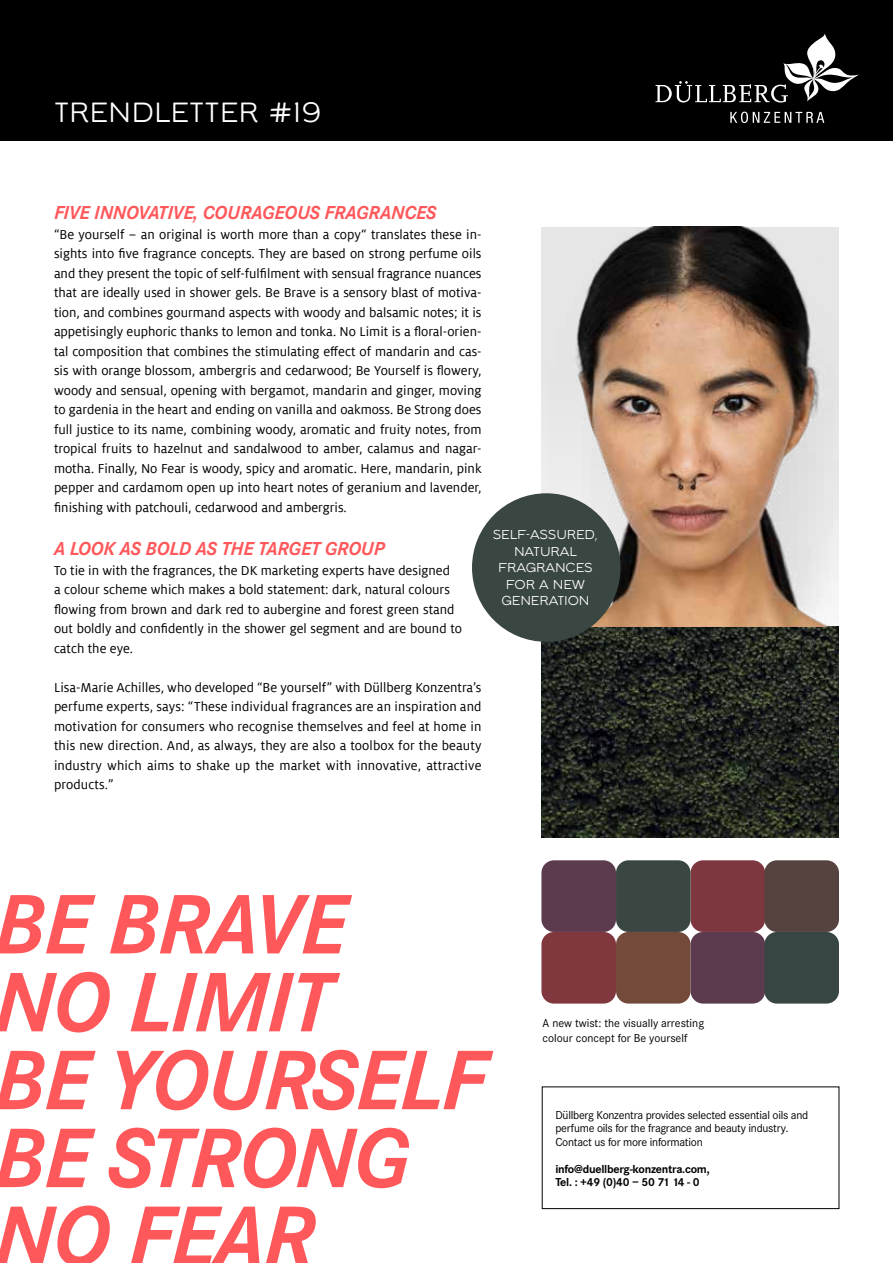
<style>
.page{position:relative;width:893px;height:1263px;background:#fff}
.page>*{position:absolute;margin:0;border:0;box-sizing:border-box;transform-origin:0 0}
.t1{font:italic 700 87.45px/77.8px "Corporate S";letter-spacing:-.02em;color:#ff585b}
.t2{font:31.2px "Lodgecode";color:#fff}
.t3{font:italic 700 19.5px "Corporate S";letter-spacing:-.01em;color:#ff585b}
.t4{font:14.4px/16.5px "Lodgecode";letter-spacing:-.01em;color:#fff;text-align:center}
.t5{font:14.25px/19.5px "FF Milofor Symrise";color:#000;text-align:justify}
.t6{font:12px/13.5px "Corporate S";letter-spacing:-.02em;color:#000}
.t7{font:12px/15px "Corporate S";color:#000}
.t8{font:700 12px/13.5px "Corporate S";letter-spacing:-.02em;color:#000}
</style>
<div class="page">
<div style="left:0;top:0;width:893px;height:140px;background:#000"></div>
<svg style="left:730px;top:112px;width:94px;height:11px"></svg>
<svg style="left:655px;top:33px;width:204px;height:70px"></svg>
<img style="left:541px;top:227px;width:298px;height:610px">
<div style="left:541px;top:860px;width:75px;height:72px;background:#5d3b4f;border-radius:12px"></div>
<div style="left:691px;top:860px;width:74px;height:72px;background:#7f373f;border-radius:12px"></div>
<div style="left:764px;top:860px;width:75px;height:72px;background:#564340;border-radius:12px"></div>
<div style="left:616px;top:932px;width:75px;height:71px;background:#744b3a;border-radius:12px"></div>
<div style="left:541px;top:932px;width:75px;height:71px;background:#81373e;border-radius:12px"></div>
<div style="left:616px;top:860px;width:75px;height:72px;background:#3a4642;border-radius:12px"></div>
<div style="left:691px;top:932px;width:74px;height:71px;background:#5d3b4f;border-radius:12px"></div>
<div style="left:764px;top:932px;width:75px;height:71px;background:#384643;border-radius:12px"></div>
<div style="left:542px;top:1086px;width:297px;height:123px;border:1px solid #000"></div>
<div style="left:472px;top:493px;width:148px;height:149px;background:#3a4642;border-radius:50%"></div>
<h2 class="t2" style="left:54px;top:94px;width:269px">TRENDLETTER #19</h2>
<h3 class="t3" style="left:54px;top:201px;width:384px">FIVE INNOVATIVE, COURAGEOUS FRAGRANCES</h3>
<p class="t5" style="left:54px;top:225px;width:429px">“Be yourself – an original is worth more than a copy“ translates these in&shy;sights into five fragrance concepts. They are based on strong perfume oils and they present the topic of self-fulfilment with sensual fragrance nuances that are ideally used in shower gels. Be Brave is a sensory blast of motiva&shy;tion, and combines gourmand aspects with woody and balsamic notes; it is appetisingly euphoric thanks to lemon and tonka. No Limit is a floral-orien&shy;tal composition that combines the stimulating effect of mandarin and cas&shy;sis with orange blossom, ambergris and cedarwood; Be Yourself is flowery, woody and sensual, opening with bergamot, mandarin and ginger, moving to gardenia in the heart and ending on vanilla and oakmoss. Be Strong does full justice to its name, combining woody, aromatic and fruity notes, from tropical fruits to hazelnut and sandalwood to amber, calamus and nagar&shy;motha. Finally, No Fear is woody, spicy and aromatic. Here, mandarin, pink pepper and cardamom open up into heart notes of geranium and lavender, finishing with patchouli, cedarwood and ambergris.</p>
<h3 class="t3" style="left:54px;top:537px;width:332px">A LOOK AS BOLD AS THE TARGET GROUP</h3>
<p class="t5" style="left:54px;top:561px;width:410px;text-align:left">To tie in with the fragrances, the DK marketing experts have designed<br>a colour scheme which makes a bold statement: dark, natural colours flowing from brown and dark red to aubergine and forest green stand out boldly and confidently in the shower gel segment and are bound to catch the eye.</p>
<p class="t5" style="left:54px;top:678px;width:429px">Lisa-Marie Achilles, who developed “Be yourself” with Düllberg Konzentra’s perfume experts, says: “These individual fragrances are an inspiration and motivation for consumers who recognise themselves and feel at home in this new direction. And, as always, they are also a toolbox for the beauty industry which aims to shake up the market with innovative, attractive products.”</p>
<p class="t4" style="left:493px;top:526px;width:107px">SELF-ASSURED,<br>NATURAL<br>FRAGRANCES<br>FOR A NEW<br>GENERATION</p>
<h1 class="t1" style="left:-6px;top:885px;width:493px">BE BRAVE<br>NO LIMIT<br>BE YOURSELF<br>BE STRONG<br>NO FEAR</h1>
<p class="t7" style="left:543px;top:1015px;width:163px">A new twist: the visually arresting colour concept for Be yourself</p>
<p class="t6" style="left:555px;top:1108px;width:254px">Düllberg Konzentra provides selected essential oils and perfume oils for the fragrance and beauty industry.<br>Contact us for more information</p>
<p class="t8" style="left:555px;top:1162px;width:156px">info@duellberg-konzentra.com,<br>Tel. : +49 (0)40 – 50 71 14 - 0</p>
</div>
